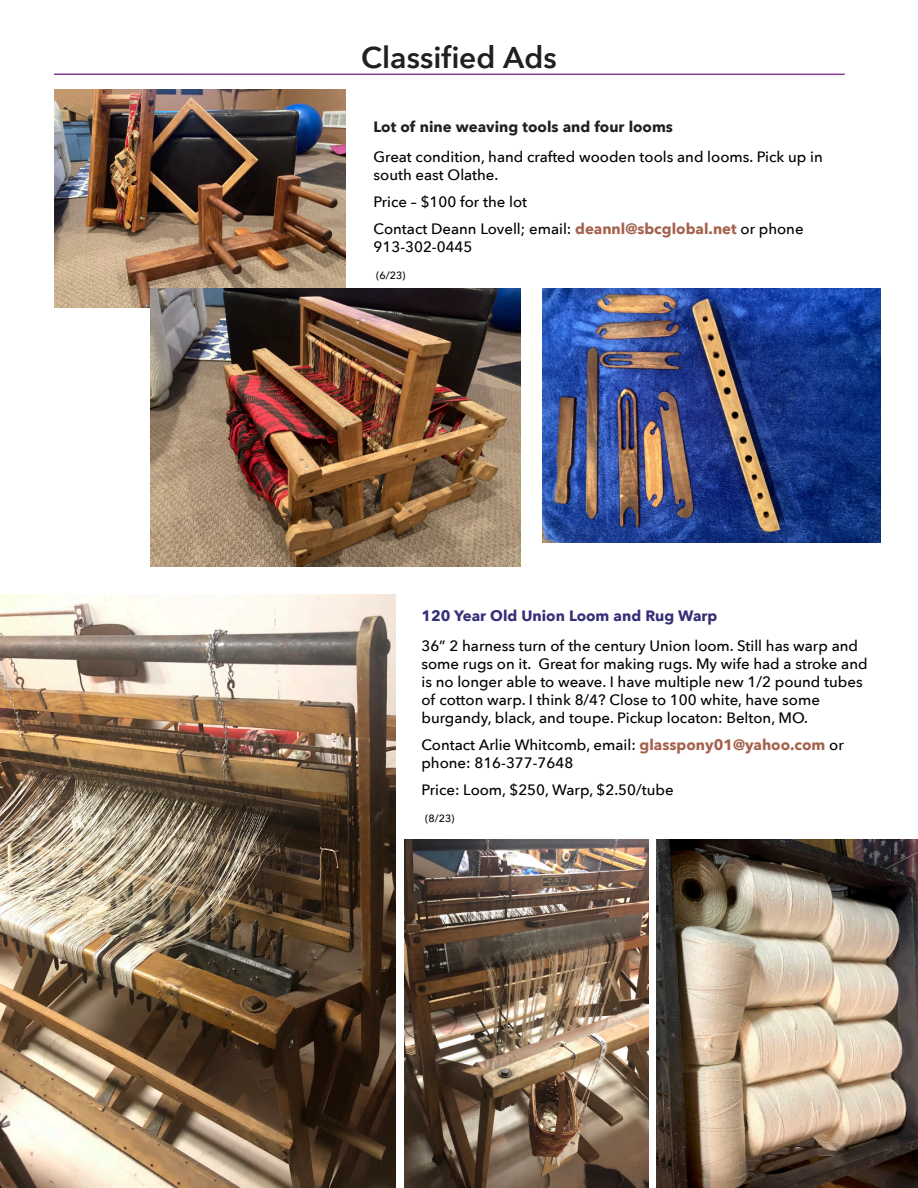
<style>
.page{position:relative;width:918px;height:1188px;background:#fff}
.page>*{position:absolute;margin:0;border:0;box-sizing:border-box;transform-origin:0 0}
.t1{font:600 30px "Avenir Next";color:#231f20}
.t2{font:500 15px/18px "Avenir Next";color:#000}
.t3{font:700 15px "Avenir Next";color:#231f20}
.t4{font:700 15px "Avenir Next";color:#352f77}
.t5{font:500 10.5px "Avenir Next";color:#000}
.s1{font-weight:700;color:rgb(147 67 41/.84)}
</style>
<div class="page">
<hr style="left:54px;top:74px;width:791px;height:1px;background:#863b93">
<img style="left:54px;top:89px;width:291px;height:218px">
<img style="left:150px;top:288px;width:371px;height:278px">
<img style="left:542px;top:288px;width:338px;height:254px">
<img style="left:656px;top:840px;width:262px;height:348px">
<img style="left:0;top:594px;width:396px;height:594px">
<img style="left:404px;top:840px;width:245px;height:348px">
<h1 class="t1" style="left:361px;top:38px;width:197px">Classified Ads</h1>
<p class="t3" style="left:374px;top:117px;width:301px">Lot of nine weaving tools and four looms</p>
<p class="t2" style="left:374px;top:148px;width:451px">Great condition, hand crafted wooden tools and looms. Pick up in south east Olathe.</p>
<p class="t2" style="left:374px;top:189px;width:431px;line-height:27px">Price – $100 for the lot<br>Contact Deann Lovell; email: <span class="s1">deannl@sbcglobal.net</span> or phone</p>
<p class="t2" style="left:374px;top:238px;width:100px">913-302-0445</p>
<p class="t5" style="left:376px;top:269px;width:31px">(6/23)</p>
<p class="t4" style="left:421px;top:606px;width:297px">120 Year Old Union Loom and Rug Warp</p>
<p class="t2" style="left:421px;top:637px;width:448px">36” 2 harness turn of the century Union loom. Still has warp and some rugs on it. Great for making rugs. My wife had a stroke and is no longer able to weave. I have multiple new 1/2 pound tubes of cotton warp. I think 8/4? Close to 100 white, have some burgandy, black, and toupe. Pickup locaton: Belton, MO.</p>
<p class="t2" style="left:421px;top:736px;width:424px">Contact Arlie Whitcomb, email: <span class="s1">glasspony01@yahoo.com</span> or phone: 816-377-7648</p>
<p class="t2" style="left:421px;top:781px;width:254px">Price: Loom, $250, Warp, $2.50/tube</p>
<p class="t5" style="left:425px;top:811px;width:31px">(8/23)</p>
</div>
